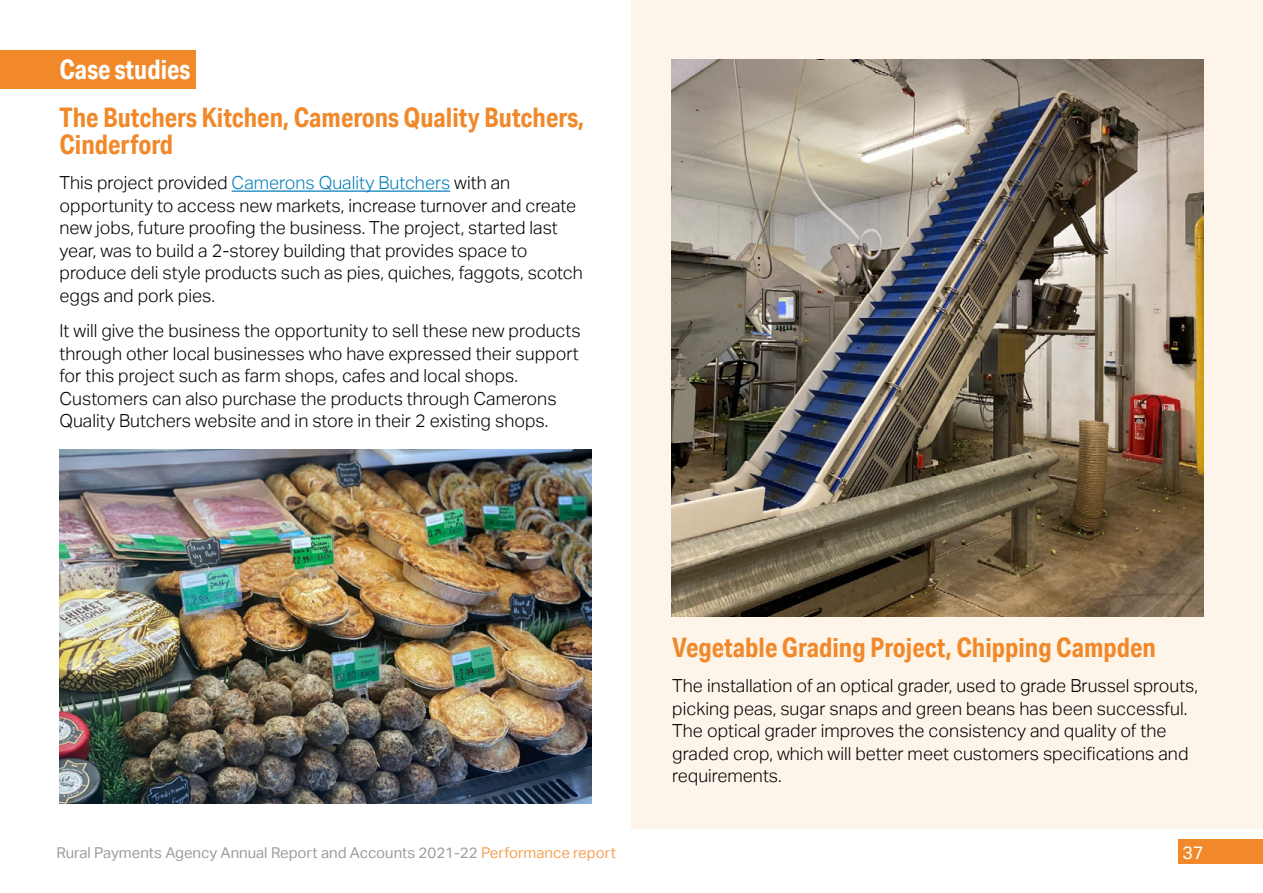
<style>
.page{position:relative;width:1263px;height:893px;background:#fff}
.page>*{position:absolute;margin:0;border:0;box-sizing:border-box;transform-origin:0 0}
.t1{font:700 27px/27px "Aktiv Grotesk Cd";color:#f1892b}
.t2{font:700 27px "Aktiv Grotesk Cd";color:#fff}
.t3{font:300 18px/22.5px "Aktiv Grotesk";color:#000}
.t4{font:18px "Aktiv Grotesk";color:#fff}
.t5{font:15px "Aktiv Grotesk";color:#9d9d9c}
.s1{color:#007dbb}
.s2{color:#f6a257}
</style>
<div class="page">
<div style="left:1178px;top:840px;width:85px;height:24px;background:#f1892b"></div>
<div style="left:0;top:50px;width:196px;height:39px;background:#f1892b"></div>
<div style="left:631px;top:0;width:632px;height:829px;background:#fef5ea"></div>
<hr style="left:232px;top:190px;width:218px;height:2px;background:#007dbb">
<img style="left:59px;top:449px;width:532px;height:355px">
<img style="left:672px;top:60px;width:532px;height:557px">
<h1 class="t2" style="left:60px;top:53px;width:132px">Case studies</h1>
<h1 class="t1" style="left:60px;top:104px;width:526px">The Butchers Kitchen, Camerons Quality Butchers,<br>Cinderford</h1>
<p class="t3" style="left:60px;top:172px;width:525px">This project provided <span class="s1">Camerons Quality Butchers</span> with an opportunity to access new markets, increase turnover and create new jobs, future proofing the business. The project, started last year, was to build a 2-storey building that provides space to produce deli style products such as pies, quiches, faggots, scotch eggs and pork pies.</p>
<p class="t3" style="left:60px;top:320px;width:523px">It will give the business the opportunity to sell these new products through other local businesses who have expressed their support for this project such as farm shops, cafes and local shops.<br>Customers can also purchase the products through Camerons Quality Butchers website and in store in their 2 existing shops.</p>
<h1 class="t1" style="left:672px;top:634px;width:485px">Vegetable Grading Project, Chipping Campden</h1>
<p class="t3" style="left:672px;top:675px;width:527px">The installation of an optical grader, used to grade Brussel sprouts, picking peas, sugar snaps and green beans has been successful.<br>The optical grader improves the consistency and quality of the graded crop, which will better meet customers specifications and requirements.</p>
<p class="t5" style="left:56px;top:844px;width:561px">Rural Payments Agency Annual Report and Accounts 2021-22 <span class="s2">Performance report</span></p>
<p class="t4" style="left:1182px;top:842px;width:23px">37</p>
</div>
